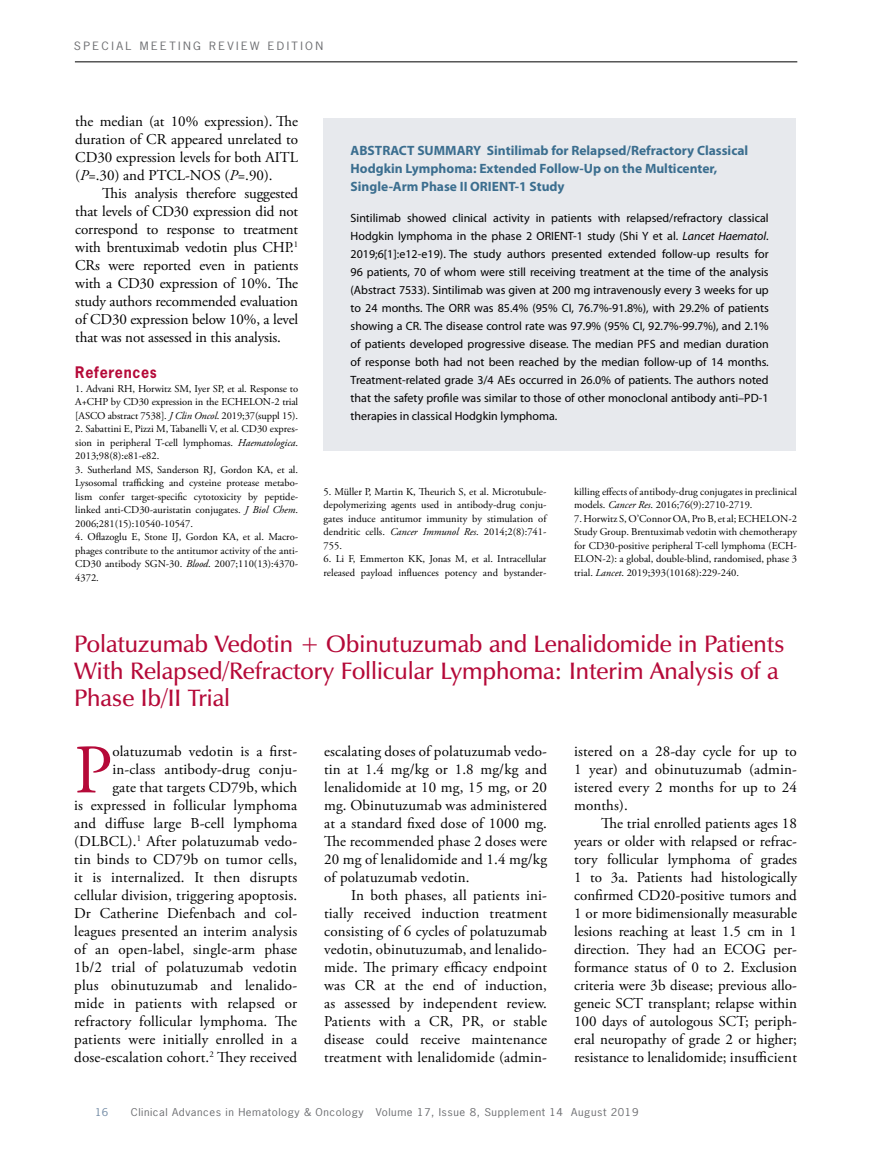
<style>
.page{position:relative;width:878px;height:1175px;background:#fff}
.page>*{position:absolute;margin:0;border:0;box-sizing:border-box;transform-origin:0 0}
.t1{font:69.3px "Adobe Garamond Pro";color:#b50938}
.t2{font:600 24px/27px "Zapf Humanist 601 BT";color:#b50938}
.t3{font:15px/18px "Adobe Garamond Pro";letter-spacing:.01em;color:#000;text-align:justify}
.t4{font:700 15px "News Gothic Std";letter-spacing:.05em;color:#b50938;scale:.95 1}
.t5{font:700 13.5px/18px "Myriad Pro";color:#3b6e8f}
.t6{font:12px/18px "Myriad Pro";color:#000;text-align:justify}
.t7{font:10.8px "News Gothic Std";letter-spacing:.2em;color:#6d6e71;scale:1.11 1}
.t8{font:10.5px/13.5px "Adobe Garamond Pro";color:#000;text-align:justify}
.t9{font:10.2px "News Gothic Std";letter-spacing:.05em;color:#6d6e71;scale:1.11 1}
.t10{font:10.2px "News Gothic Std";color:#738ba5;scale:1.11 1}
.s1{font-style:italic}
</style>
<div class="page">
<hr style="left:75px;top:62px;width:722px;height:1px;background:#000">
<div style="left:323px;top:118px;width:472px;height:332px;background:#e7e9ed"></div>
<p class="t7" style="left:74px;top:39px;width:226px">SPECIAL MEETING REVIEW EDITION</p>
<p class="t3" style="left:75px;top:113px;width:224px">the median (at 10% expression). The duration of CR appeared unrelated to CD30 expression levels for both AITL (<span class="s1">P</span>=.30) and PTCL-NOS (<span class="s1">P</span>=.90).</p>
<p class="t3" style="left:75px;top:185px;width:224px;text-indent:27px">This analysis therefore suggested that levels of CD30 expression did not correspond to response to treatment with brentuximab vedotin plus CHP.<sup>1<br></sup>CRs were reported even in patients with a CD30 expression of 10%. The study authors recommended evaluation of CD30 expression below 10%, a level that was not assessed in this analysis.</p>
<p class="t4" style="left:75px;top:362px;width:87px">References</p>
<p class="t8" style="left:75px;top:382px;width:224px">1. Advani RH, Horwitz SM, Iyer SP, et al. Response to A+CHP by CD30 expression in the ECHELON-2 trial [ASCO abstract 7538]. <span class="s1">J Clin Oncol</span>. 2019;37(suppl 15).</p>
<p class="t8" style="left:75px;top:422px;width:224px">2. Sabattini E, Pizzi M, Tabanelli V, et al. CD30 expres&shy;sion in peripheral T-cell lymphomas. <span class="s1">Haematologica</span>.<br>2013;98(8):e81-e82.</p>
<p class="t8" style="left:75px;top:463px;width:224px">3. Sutherland MS, Sanderson RJ, Gordon KA, et al.<br>Lysosomal trafficking and cysteine protease metabo&shy;lism confer target-specific cytotoxicity by peptide&shy;linked anti-CD30-auristatin conjugates. <span class="s1">J Biol Chem</span>.<br>2006;281(15):10540-10547.</p>
<p class="t8" style="left:75px;top:530px;width:224px">4. Oflazoglu E, Stone IJ, Gordon KA, et al. Macro&shy;phages contribute to the antitumor activity of the anti-CD30 antibody SGN-30. <span class="s1">Blood</span>. 2007;110(13):4370- 4372.</p>
<p class="t5" style="left:350px;top:141px;width:399px">ABSTRACT SUMMARY Sintilimab for Relapsed/Refractory Classical<br>Hodgkin Lymphoma: Extended Follow-Up on the Multicenter,<br>Single-Arm Phase II ORIENT-1 Study</p>
<p class="t6" style="left:350px;top:209px;width:419px">Sintilimab showed clinical activity in patients with relapsed/refractory classical Hodgkin lymphoma in the phase 2 ORIENT-1 study (Shi Y et al. <span class="s1">Lancet Haematol</span>.<br>2019;6[1]:e12-e19). The study authors presented extended follow-up results for 96 patients, 70 of whom were still receiving treatment at the time of the analysis (Abstract 7533). Sintilimab was given at 200 mg intravenously every 3 weeks for up to 24 months. The ORR was 85.4% (95% CI, 76.7%-91.8%), with 29.2% of patients showing a CR. The disease control rate was 97.9% (95% CI, 92.7%-99.7%), and 2.1% of patients developed progressive disease. The median PFS and median duration of response both had not been reached by the median follow-up of 14 months.<br>Treatment-related grade 3/4 AEs occurred in 26.0% of patients. The authors noted that the safety profile was similar to those of other monoclonal antibody anti–PD-1 therapies in classical Hodgkin lymphoma.</p>
<p class="t8" style="left:323px;top:485px;width:224px">5. Müller P, Martin K, Theurich S, et al. Microtubule&shy;depolymerizing agents used in antibody-drug conju&shy;gates induce antitumor immunity by stimulation of dendritic cells. <span class="s1">Cancer Immunol Res</span>. 2014;2(8):741- 755.</p>
<p class="t8" style="left:323px;top:552px;width:224px">6. Li F, Emmerton KK, Jonas M, et al. Intracellular released payload influences potency and bystander-</p>
<p class="t8" style="left:574px;top:485px;width:224px">killing effects of antibody-drug conjugates in preclinical models. <span class="s1">Cancer Res</span>. 2016;76(9):2710-2719.</p>
<p class="t8" style="left:574px;top:512px;width:224px">7. Horwitz S, O’Connor OA, Pro B, et al; ECHELON-2<br>Study Group. Brentuximab vedotin with chemotherapy for CD30-positive peripheral T-cell lymphoma (ECH-ELON-2): a global, double-blind, randomised, phase 3 trial. <span class="s1">Lancet</span>. 2019;393(10168):229-240.</p>
<h2 class="t2" style="left:74px;top:630px;width:711px">Polatuzumab Vedotin + Obinutuzumab and Lenalidomide in Patients<br>With Relapsed/Refractory Follicular Lymphoma: Interim Analysis of a<br>Phase Ib/II Trial</h2>
<h1 class="t1" style="left:74px;top:728px;width:40px">P</h1>
<p class="t3" style="left:74px;top:743px;width:224px;text-align:right">olatuzumab vedotin is a first&shy;in-class antibody-drug conju-<br>gate that targets CD79b, which<br>is expressed in follicular lymphoma and diffuse large B-cell lymphoma (DLBCL).<sup>1</sup> After polatuzumab vedo&shy;tin binds to CD79b on tumor cells, it is internalized. It then disrupts cellular division, triggering apoptosis.<br>Dr Catherine Diefenbach and col&shy;leagues presented an interim analysis of an open-label, single-arm phase 1b/2 trial of polatuzumab vedotin plus obinutuzumab and lenalido&shy;mide in patients with relapsed or refractory follicular lymphoma. The patients were initially enrolled in a dose-escalation cohort.<sup>2</sup> They received</p>
<p class="t3" style="left:324px;top:743px;width:224px">escalating doses of polatuzumab vedo&shy;tin at 1.4 mg/kg or 1.8 mg/kg and lenalidomide at 10 mg, 15 mg, or 20 mg. Obinutuzumab was administered at a standard fixed dose of 1000 mg.<br>The recommended phase 2 doses were 20 mg of lenalidomide and 1.4 mg/kg of polatuzumab vedotin.</p>
<p class="t3" style="left:574px;top:743px;width:224px">istered on a 28-day cycle for up to 1 year) and obinutuzumab (admin&shy;istered every 2 months for up to 24 months).</p>
<p class="t3" style="left:574px;top:815px;width:224px;text-indent:27px">The trial enrolled patients ages 18 years or older with relapsed or refrac&shy;tory follicular lymphoma of grades 1 to 3a. Patients had histologically confirmed CD20-positive tumors and 1 or more bidimensionally measurable lesions reaching at least 1.5 cm in 1 direction. They had an ECOG per&shy;formance status of 0 to 2. Exclusion criteria were 3b disease; previous allo&shy;geneic SCT transplant; relapse within 100 days of autologous SCT; periph&shy;eral neuropathy of grade 2 or higher; resistance to lenalidomide; insufficient</p>
<p class="t3" style="left:324px;top:887px;width:224px;text-indent:27px">In both phases, all patients ini&shy;tially received induction treatment consisting of 6 cycles of polatuzumab vedotin, obinutuzumab, and lenalido&shy;mide. The primary efficacy endpoint was CR at the end of induction, as assessed by independent review.<br>Patients with a CR, PR, or stable disease could receive maintenance treatment with lenalidomide (admin-</p>
<p class="t10" style="left:95px;top:1105px;width:13px">16</p>
<p class="t9" style="left:131px;top:1105px;width:459px">Clinical Advances in Hematology &amp; Oncology Volume 17, Issue 8, Supplement 14 August 2019</p>
</div>
